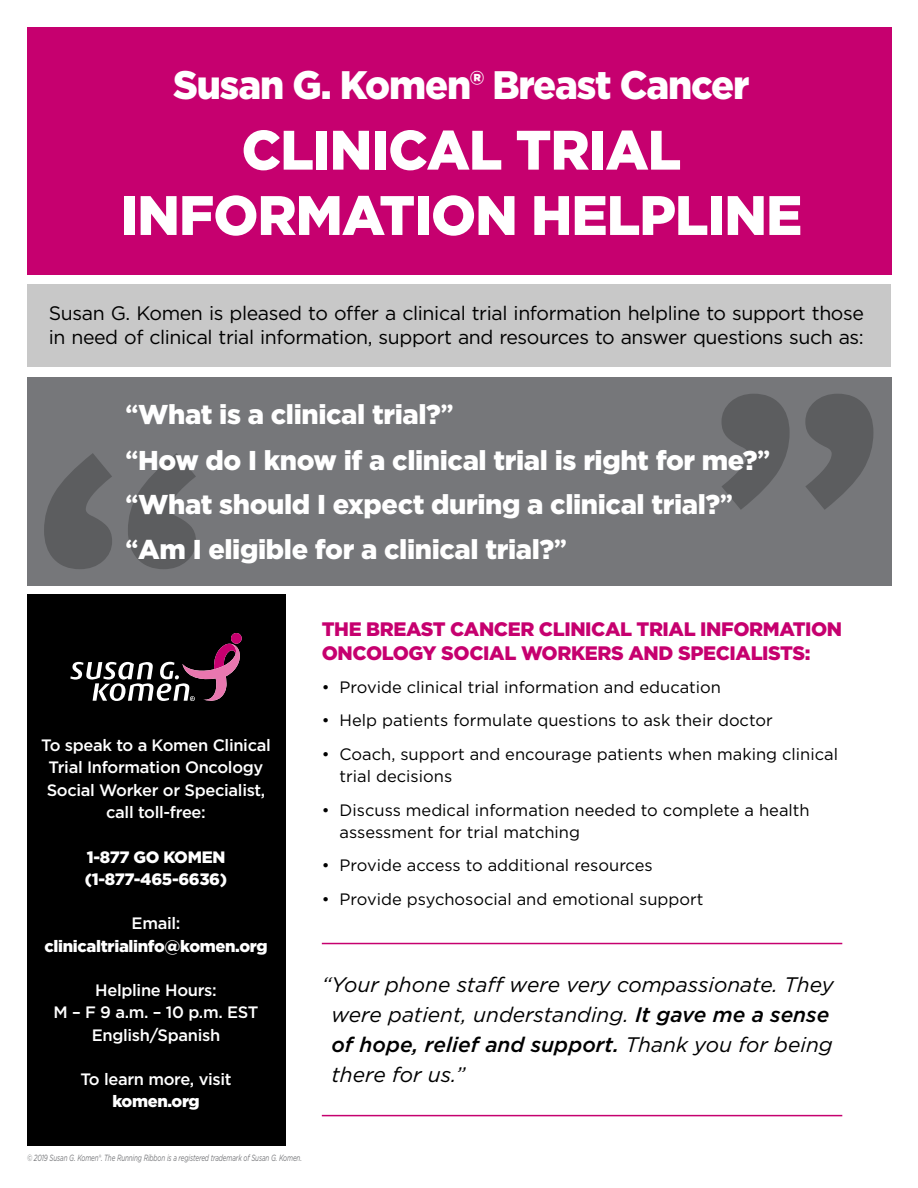
<style>
.page{position:relative;width:918px;height:1188px;background:#fff}
.page>*{position:absolute;margin:0;border:0;box-sizing:border-box;transform-origin:0 0}
.t1{font:700 379.8px "Segoe Pro";color:#c8c8c8}
.t2{font:900 55.5px/65.2px "Gotham";letter-spacing:-.02em;color:#fff;text-align:center}
.t3{font:900 39.75px "Gotham";letter-spacing:-.03em;color:#fff;scale:.96 1}
.t4{font:900 27.3px/45.2px "Gotham";letter-spacing:-.015em;color:#fff}
.t5{font:italic 21px/30px "Gotham";color:#000}
.t6{font:19.5px/24px "Gotham";letter-spacing:-.02em;color:#000}
.t7{font:900 19.5px/23.4px "Gotham";letter-spacing:-.02em;color:#c6006f}
.t8{font:16.5px/22.5px "Gotham";color:#000}
.t9{font:500 16.5px/22.5px "Gotham";letter-spacing:-.02em;color:#fff;text-align:center}
.t10{font:900 16.5px/22.5px "Gotham";letter-spacing:-.02em;color:#fff}
.t11{font:italic 9px "Gotham";letter-spacing:-.02em;color:#76777a;scale:.7 1}
.s1{font-family:"Segoe Pro";font-weight:700}
.s2{font-weight:500}
</style>
<div class="page">
<div style="left:27px;top:284px;width:864px;height:82px;background:#c8c8c8"></div>
<div style="left:27px;top:594px;width:258px;height:552px;background:#000"></div>
<div style="left:27px;top:27px;width:864px;height:247px;background:#c6006f"></div>
<hr style="left:322px;top:943px;width:520px;height:1px;background:#c6006f">
<hr style="left:322px;top:1115px;width:520px;height:1px;background:#c6006f">
<div style="left:27px;top:377px;width:864px;height:209px;background:#76777a"></div>
<svg style="left:70px;top:633px;width:172px;height:68px"></svg>
<h3 class="t3" style="left:173px;top:57px;width:602px">Susan G. Komen® Breast Cancer</h3>
<h2 class="t2" style="left:120px;top:117px;width:683px">CLINICAL TRIAL<br>INFORMATION HELPLINE</h2>
<p class="t6" style="left:49px;top:301px;width:817px">Susan G. Komen is pleased to offer a clinical trial information helpline to support those in need of clinical trial information, support and resources to answer questions such as:</p>
<h1 class="t1" style="left:705px;top:262px;width:189px">”</h1>
<h3 class="t4" style="left:125px;top:392px;width:647px"><span class="s1">“</span>What is a clinical trial?<span class="s1">”<br>“</span>How do I know if a clinical trial is right for me?<span class="s1">” “</span>What should I expect during a clinical trial?<span class="s1">”</span></h3>
<h1 class="t1" style="left:26px;top:321px;width:189px">“</h1>
<h3 class="t4" style="left:125px;top:526px;width:444px"><span class="s1">“</span>Am I eligible for a clinical trial?<span class="s1">”</span></h3>
<p class="t9" style="left:41px;top:734px;width:231px">To speak to a Komen Clinical<br>Trial Information Oncology<br>Social Worker or Specialist, call toll-free:</p>
<p class="t10" style="left:85px;top:845px;width:144px">1-877 GO KOMEN (1-877-465-6636)</p>
<p class="t9" style="left:132px;top:912px;width:50px">Email:</p>
<p class="t10" style="left:45px;top:934px;width:225px">clinicaltrialinfo@komen.org</p>
<p class="t9" style="left:54px;top:979px;width:206px">Helpline Hours:<br>M – F 9 a.m. – 10 p.m. EST<br>English/Spanish</p>
<p class="t9" style="left:80px;top:1068px;width:153px">To learn more, visit</p>
<p class="t10" style="left:112px;top:1090px;width:89px">komen.org</p>
<p class="t11" style="left:27px;top:1152px;width:394px">© 2019 Susan G. Komen®. The Running Ribbon is a registered trademark of Susan G. Komen.</p>
<p class="t7" style="left:322px;top:618px;width:522px">THE BREAST CANCER CLINICAL TRIAL INFORMATION<br>ONCOLOGY SOCIAL WORKERS AND SPECIALISTS:</p>
<p class="t8" style="left:322px;top:676px;width:401px">• Provide clinical trial information and education</p>
<p class="t8" style="left:322px;top:709px;width:453px">• Help patients formulate questions to ask their doctor</p>
<p class="t8" style="left:340px;top:743px;width:500px;text-indent:-18px">• Coach, support and encourage patients when making clinical trial decisions</p>
<p class="t8" style="left:340px;top:798px;width:472px;text-indent:-18px">• Discuss medical information needed to complete a health assessment for trial matching</p>
<p class="t8" style="left:322px;top:854px;width:332px">• Provide access to additional resources</p>
<p class="t8" style="left:322px;top:888px;width:383px">• Provide psychosocial and emotional support</p>
<p class="t5" style="left:331px;top:969px;width:504px;text-indent:-10px">“Your phone staff were very compassionate. They were patient, understanding. <span class="s2">It gave me a sense of hope, relief and support.</span> Thank you for being there for us.”</p>
</div>
